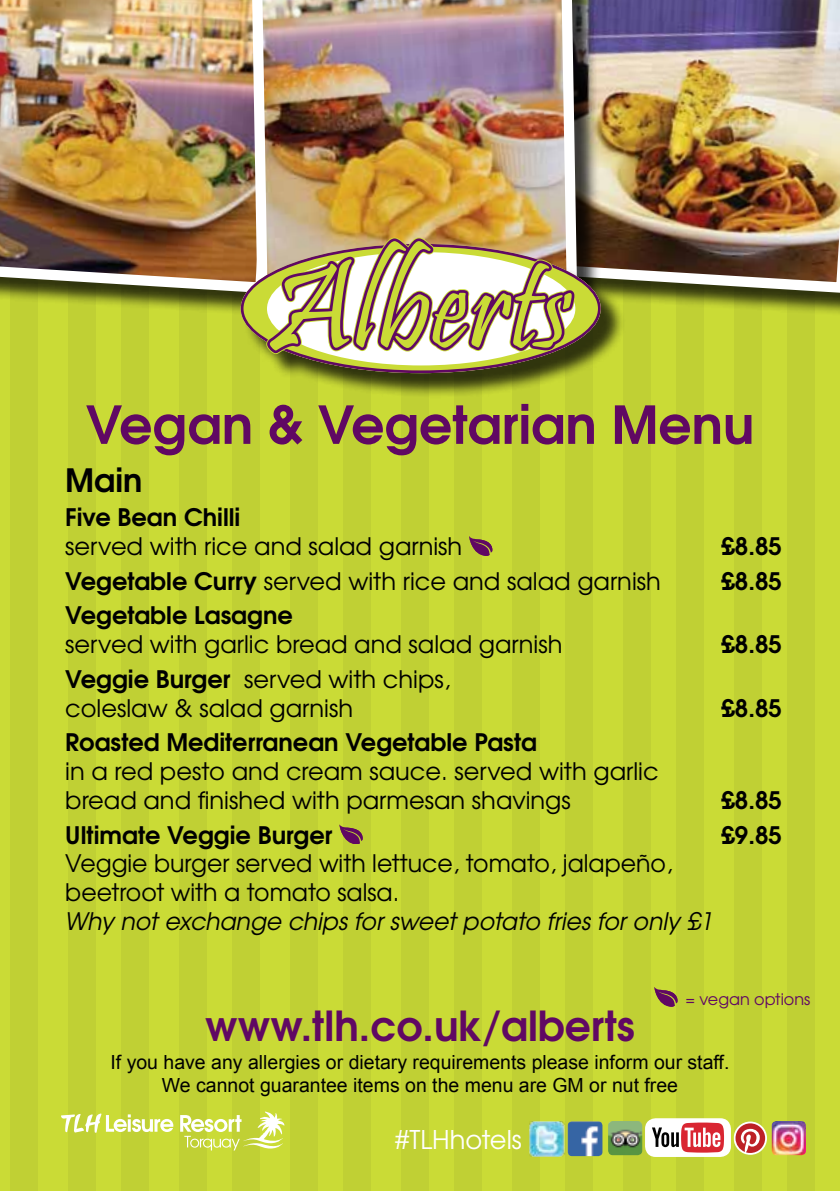
<style>
.page{position:relative;width:840px;height:1191px;background:#fff}
.page>*{position:absolute;margin:0;border:0;box-sizing:border-box;transform-origin:0 0}
.t1{font:128.8px "Pristina";color:#cadb36}
.t2{font:700 52px "Te X Gyre Adventor";color:#600863}
.t3{font:700 41.2px "Te X Gyre Adventor";color:#600863}
.t4{font:700 32px "Te X Gyre Adventor";color:#000}
.t5{font:25.6px "Te X Gyre Adventor";color:#fff}
.t6{font:24px/28.8px "Te X Gyre Adventor";color:#000}
.t7{font:700 24px "Te X Gyre Adventor";color:#000}
.t8{font:italic 24px "Te X Gyre Adventor";color:#000}
.t9{font:19.4px/23.4px "Arial";color:#000;text-align:center}
.t10{font:16px "Te X Gyre Adventor";color:#600863}
.s1{font-weight:700}
</style>
<div class="page">
<div style="left:0;top:0;width:839px;height:1191px;background:#cadb36"></div>
<div style="left:11px;top:0;width:27px;height:1191px;background:#c0d034"></div>
<div style="left:122px;top:0;width:27px;height:1191px;background:#c0d034"></div>
<div style="left:232px;top:0;width:28px;height:1191px;background:#c0d034"></div>
<div style="left:343px;top:0;width:28px;height:1191px;background:#c0d034"></div>
<div style="left:454px;top:0;width:28px;height:1191px;background:#c0d034"></div>
<div style="left:565px;top:0;width:28px;height:1191px;background:#c0d034"></div>
<div style="left:676px;top:0;width:27px;height:1191px;background:#c0d034"></div>
<div style="left:68px;top:0;width:27px;height:1191px;background:#c0d034"></div>
<div style="left:179px;top:0;width:27px;height:1191px;background:#c0d034"></div>
<div style="left:290px;top:0;width:27px;height:1191px;background:#c0d034"></div>
<div style="left:401px;top:0;width:27px;height:1191px;background:#c0d034"></div>
<div style="left:512px;top:0;width:27px;height:1191px;background:#c0d034"></div>
<div style="left:622px;top:0;width:28px;height:1191px;background:#c0d034"></div>
<div style="left:733px;top:0;width:28px;height:1191px;background:#c0d034"></div>
<div style="left:786px;top:0;width:28px;height:1191px;background:#c0d034"></div>
<div style="left:0;top:0;width:309px;height:318px;background:#000;opacity:.75"></div>
<img style="left:0;top:0;width:246px;height:298px">
<div style="left:530px;top:0;width:309px;height:318px;background:#000;opacity:.75"></div>
<img style="left:601px;top:0;width:238px;height:298px">
<div style="left:255px;top:0;width:346px;height:311px;background:#000;opacity:.75"></div>
<img style="left:246px;top:0;width:336px;height:241px">
<div style="left:243px;top:241px;width:382px;height:157px;background:#000;opacity:.75"></div>
<svg style="left:241px;top:244px;width:359px;height:129px"></svg>
<svg style="left:260px;top:234px;width:318px;height:158px;background:#ae9780"></svg>
<svg style="left:469px;top:536px;width:23px;height:20px"></svg>
<svg style="left:339px;top:824px;width:23px;height:20px"></svg>
<img style="left:567px;top:1121px;width:35px;height:35px">
<img style="left:529px;top:1121px;width:35px;height:35px">
<div style="left:644px;top:1118px;width:86px;height:39px;background:#fff;border-radius:11px"></div>
<svg style="left:652px;top:1122px;width:71px;height:30px"></svg>
<svg style="left:733px;top:1121px;width:33px;height:33px"></svg>
<img style="left:608px;top:1121px;width:34px;height:34px">
<img style="left:771px;top:1121px;width:34px;height:34px">
<svg style="left:180px;top:1111px;width:104px;height:39px"></svg>
<svg style="left:61px;top:1113px;width:112px;height:19px"></svg>
<svg style="left:654px;top:987px;width:23px;height:19px"></svg>
<h1 class="t1" style="left:269px;top:235px;width:302px">Alberts</h1>
<h2 class="t2" style="left:86px;top:379px;width:669px">Vegan &amp; Vegetarian Menu</h2>
<h3 class="t4" style="left:65px;top:452px;width:78px">Main</h3>
<p class="t7" style="left:65px;top:496px;width:176px">Five Bean Chilli</p>
<p class="t6" style="left:65px;top:530px;width:398px">served with rice and salad garnish</p>
<p class="t7" style="left:721px;top:525px;width:62px">£8.85</p>
<p class="t6" style="left:65px;top:565px;width:596px"><span class="s1">Vegetable Curry</span> served with rice and salad garnish</p>
<p class="t7" style="left:721px;top:560px;width:62px">£8.85</p>
<p class="t7" style="left:65px;top:594px;width:229px">Vegetable Lasagne</p>
<p class="t6" style="left:65px;top:628px;width:498px">served with garlic bread and salad garnish</p>
<p class="t7" style="left:721px;top:623px;width:62px">£8.85</p>
<p class="t6" style="left:65px;top:663px;width:386px"><span class="s1">Veggie Burger</span> served with chips, coleslaw &amp; salad garnish</p>
<p class="t7" style="left:721px;top:687px;width:62px">£8.85</p>
<p class="t7" style="left:65px;top:721px;width:473px">Roasted Mediterranean Vegetable Pasta</p>
<p class="t6" style="left:65px;top:755px;width:594px">in a red pesto and cream sauce. served with garlic bread and finished with parmesan shavings</p>
<p class="t7" style="left:721px;top:779px;width:62px">£8.85</p>
<p class="t7" style="left:65px;top:814px;width:269px">Ultimate Veggie Burger</p>
<p class="t7" style="left:721px;top:814px;width:62px">£9.85</p>
<p class="t6" style="left:65px;top:847px;width:608px">Veggie burger served with lettuce, tomato, jalapeño, beetroot with a tomato salsa.</p>
<p class="t8" style="left:65px;top:902px;width:649px">Why not exchange chips for sweet potato fries for only £1</p>
<h3 class="t3" style="left:205px;top:990px;width:431px">www.tlh.co.uk/alberts</h3>
<p class="t10" style="left:685px;top:986px;width:126px">= vegan options</p>
<p class="t9" style="left:110px;top:1050px;width:620px">If you have any allergies or dietary requirements please inform our staff.<br>We cannot guarantee items on the menu are GM or nut free</p>
<p class="t5" style="left:395px;top:1119px;width:128px">#TLHhotels</p>
</div>
